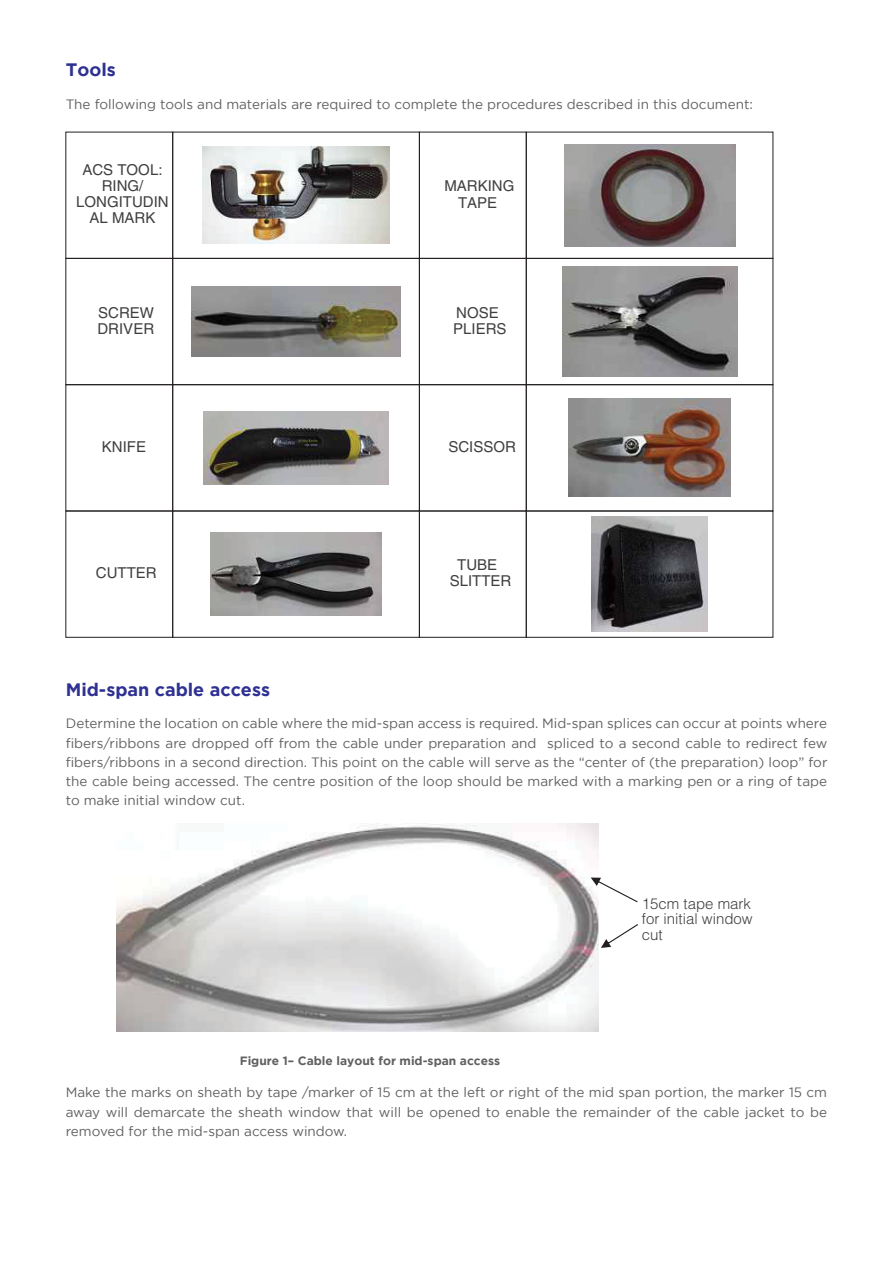
<style>
.page{position:relative;width:893px;height:1263px;background:#fff}
.page>*{position:absolute;margin:0;border:0;box-sizing:border-box;transform-origin:0 0}
.t1{font:700 18px "Gotham";color:#2e3192}
.t2{font:15px/16.2px "Helvetica LT Std";color:#404040;text-align:center}
.t3{font:300 15px/15.8px "Helvetica LT Std";color:#404040;text-align:justify}
.t4{font:13.5px/19.2px "Gotham";color:#606060;text-align:justify}
.t5{font:700 12px "Gotham";color:#606060}
</style>
<div class="page">
<div style="left:65px;top:132px;width:108px;height:127px;border:1px solid #231f20"></div>
<div style="left:419px;top:132px;width:108px;height:127px;border:1px solid #231f20"></div>
<img style="left:202px;top:147px;width:188px;height:97px">
<img style="left:564px;top:144px;width:171px;height:102px">
<div style="left:172px;top:258px;width:248px;height:127px;border:1px solid #231f20"></div>
<div style="left:65px;top:258px;width:108px;height:127px;border:1px solid #231f20"></div>
<div style="left:526px;top:258px;width:247px;height:127px;border:1px solid #231f20"></div>
<div style="left:419px;top:258px;width:108px;height:127px;border:1px solid #231f20"></div>
<img style="left:191px;top:286px;width:210px;height:71px">
<img style="left:562px;top:267px;width:175px;height:109px">
<img style="left:203px;top:411px;width:186px;height:73px">
<img style="left:568px;top:399px;width:163px;height:98px">
<div style="left:172px;top:384px;width:248px;height:127px;border:1px solid #231f20"></div>
<div style="left:65px;top:384px;width:108px;height:127px;border:1px solid #231f20"></div>
<div style="left:526px;top:384px;width:247px;height:127px;border:1px solid #231f20"></div>
<div style="left:419px;top:384px;width:108px;height:127px;border:1px solid #231f20"></div>
<div style="left:172px;top:511px;width:248px;height:127px;border:1px solid #231f20"></div>
<div style="left:65px;top:511px;width:108px;height:127px;border:1px solid #231f20"></div>
<div style="left:526px;top:511px;width:247px;height:127px;border:1px solid #231f20"></div>
<div style="left:419px;top:511px;width:108px;height:127px;border:1px solid #231f20"></div>
<img style="left:210px;top:533px;width:172px;height:82px">
<img style="left:592px;top:517px;width:115px;height:114px">
<img style="left:116px;top:823px;width:483px;height:208px">
<svg style="left:591px;top:877px;width:47px;height:25px"></svg>
<svg style="left:601px;top:924px;width:37px;height:24px"></svg>
<h1 class="t1" style="left:66px;top:59px;width:52px">Tools</h1>
<p class="t4" style="left:66px;top:94px;width:689px">The following tools and materials are required to complete the procedures described in this document:</p>
<p class="t2" style="left:76px;top:162px;width:94px">ACS TOOL:<br>RING/<br>LONGITUDIN<br>AL MARK</p>
<p class="t2" style="left:444px;top:178px;width:72px">MARKING<br>TAPE</p>
<p class="t2" style="left:97px;top:304px;width:58px;text-align:left">SCREW<br>DRIVER</p>
<p class="t2" style="left:453px;top:304px;width:55px;text-align:left">NOSE<br>PLIERS</p>
<p class="t2" style="left:102px;top:439px;width:46px">KNIFE</p>
<p class="t2" style="left:448px;top:439px;width:69px">SCISSOR</p>
<p class="t2" style="left:96px;top:565px;width:62px">CUTTER</p>
<p class="t2" style="left:450px;top:557px;width:63px">TUBE<br>SLITTER</p>
<h1 class="t1" style="left:66px;top:679px;width:206px">Mid-span cable access</h1>
<p class="t4" style="left:66px;top:714px;width:763px">Determine the location on cable where the mid-span access is required. Mid-span splices can occur at points where fibers/ribbons are dropped off from the cable under preparation and spliced to a second cable to redirect few fibers/ribbons in a second direction. This point on the cable will serve as the “center of (the preparation) loop” for the cable being accessed. The centre position of the loop should be marked with a marking pen or a ring of tape to make initial window cut.</p>
<p class="t5" style="left:240px;top:1054px;width:262px">Figure 1– Cable layout for mid-span access</p>
<p class="t3" style="left:642px;top:895px;width:112px">15cm tape mark for initial window cut</p>
<p class="t4" style="left:66px;top:1083px;width:763px">Make the marks on sheath by tape /marker of 15 cm at the left or right of the mid span portion, the marker 15 cm away will demarcate the sheath window that will be opened to enable the remainder of the cable jacket to be removed for the mid-span access window.</p>
</div>
